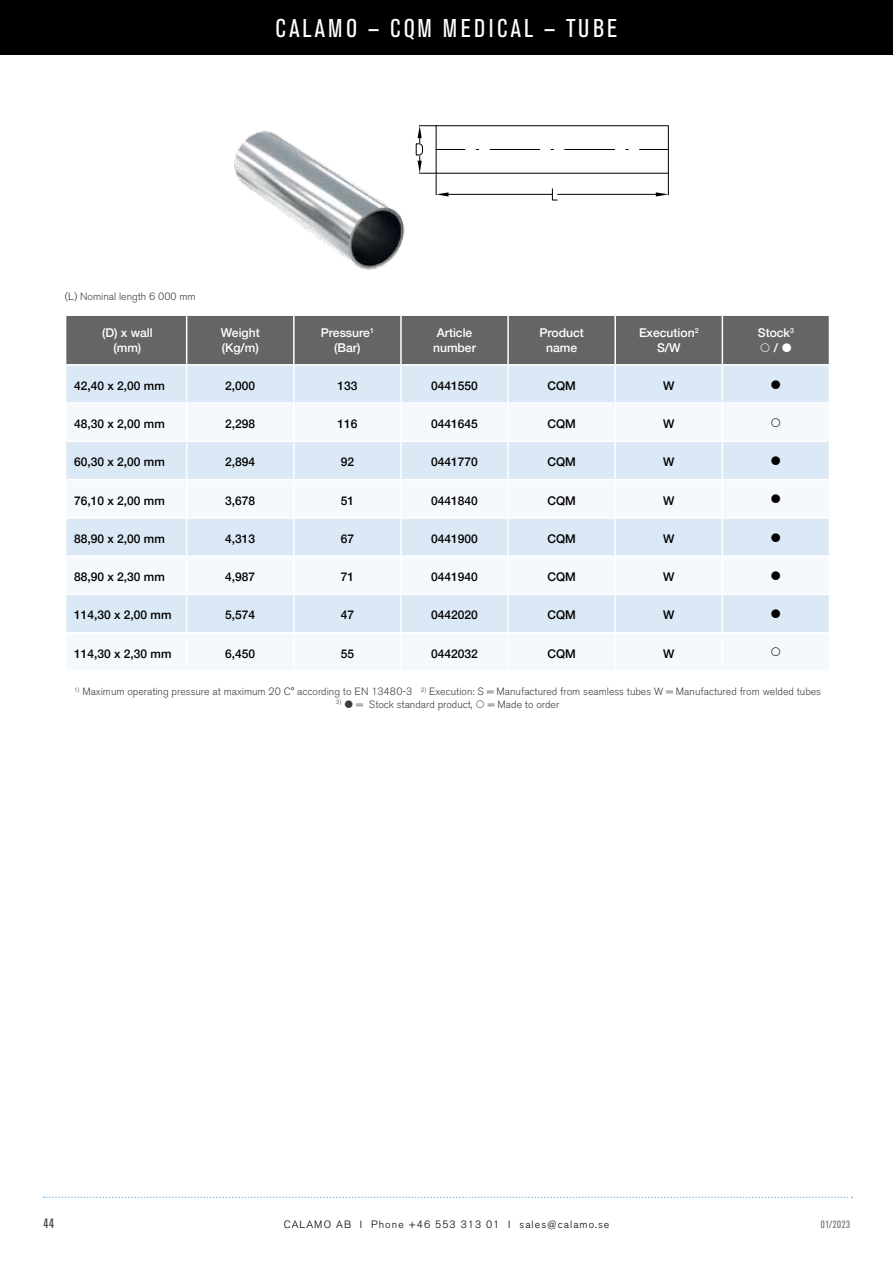
<style>
.page{position:relative;width:893px;height:1263px;background:#fff}
.page>*{position:absolute;margin:0;border:0;box-sizing:border-box;transform-origin:0 0}
.t1{font:condensed 25.5px "Akzidenz Grotesk BE";letter-spacing:.12em;color:#fff}
.t2{font:condensed 13.5px "Akzidenz Grotesk BE";color:#3e3d40}
.t3{font:500 12.15px/14.5px "Helvetica Neue";color:#fff;text-align:center}
.t4{font:500 12px "Helvetica Neue";color:#000}
.t5{font:500 12px "Helvetica Neue";color:#fff}
.t6{font:300 10.5px "Akzidenz Grotesk BE";color:#3e3d40}
.t7{font:300 10.5px "Akzidenz Grotesk BE";letter-spacing:.1em;color:#000}
.t8{font:condensed 10.5px "Akzidenz Grotesk BE";letter-spacing:.05em;color:#707172}
</style>
<div class="page">
<svg style="left:44px;top:1196px;width:808px;height:2px"></svg>
<div style="left:0;top:0;width:893px;height:55px;background:#000"></div>
<img style="left:234px;top:131px;width:171px;height:139px">
<svg style="left:415px;top:125px;width:254px;height:76px"></svg>
<div style="left:66px;top:366px;width:763px;height:36px;background:#dbe8f5"></div>
<svg style="left:66px;top:442px;width:763px;height:190px;fill:#dbe8f5"></svg>
<hr style="left:186px;top:366px;width:1px;height:36px;background:#fff">
<hr style="left:293px;top:366px;width:2px;height:36px;background:#fff">
<hr style="left:400px;top:366px;width:2px;height:36px;background:#fff">
<hr style="left:507px;top:366px;width:2px;height:36px;background:#fff">
<hr style="left:614px;top:366px;width:2px;height:36px;background:#fff">
<hr style="left:722px;top:366px;width:1px;height:36px;background:#fff">
<hr style="left:186px;top:442px;width:1px;height:37px;background:#fff">
<hr style="left:293px;top:442px;width:2px;height:37px;background:#fff">
<hr style="left:400px;top:442px;width:2px;height:37px;background:#fff">
<hr style="left:507px;top:442px;width:2px;height:37px;background:#fff">
<hr style="left:614px;top:442px;width:2px;height:37px;background:#fff">
<hr style="left:722px;top:442px;width:1px;height:37px;background:#fff">
<hr style="left:65px;top:479px;width:122px;height:1px;background:#fff">
<hr style="left:187px;top:479px;width:107px;height:1px;background:#fff">
<hr style="left:186px;top:480px;width:1px;height:37px;background:#fff">
<hr style="left:294px;top:479px;width:107px;height:1px;background:#fff">
<hr style="left:293px;top:480px;width:2px;height:37px;background:#fff">
<hr style="left:401px;top:479px;width:107px;height:1px;background:#fff">
<hr style="left:400px;top:480px;width:2px;height:37px;background:#fff">
<hr style="left:508px;top:479px;width:107px;height:1px;background:#fff">
<hr style="left:507px;top:480px;width:2px;height:37px;background:#fff">
<hr style="left:615px;top:479px;width:107px;height:1px;background:#fff">
<hr style="left:614px;top:480px;width:2px;height:37px;background:#fff">
<hr style="left:722px;top:479px;width:108px;height:1px;background:#fff">
<hr style="left:722px;top:480px;width:1px;height:37px;background:#fff">
<hr style="left:65px;top:517px;width:122px;height:2px;background:#fff">
<hr style="left:187px;top:517px;width:107px;height:2px;background:#fff">
<hr style="left:186px;top:519px;width:1px;height:36px;background:#fff">
<hr style="left:294px;top:517px;width:107px;height:2px;background:#fff">
<hr style="left:293px;top:519px;width:2px;height:36px;background:#fff">
<hr style="left:401px;top:517px;width:107px;height:2px;background:#fff">
<hr style="left:400px;top:519px;width:2px;height:36px;background:#fff">
<hr style="left:508px;top:517px;width:107px;height:2px;background:#fff">
<hr style="left:507px;top:519px;width:2px;height:36px;background:#fff">
<hr style="left:615px;top:517px;width:107px;height:2px;background:#fff">
<hr style="left:614px;top:519px;width:2px;height:36px;background:#fff">
<hr style="left:722px;top:517px;width:108px;height:2px;background:#fff">
<hr style="left:722px;top:519px;width:1px;height:36px;background:#fff">
<hr style="left:65px;top:555px;width:122px;height:2px;background:#fff">
<hr style="left:187px;top:555px;width:107px;height:2px;background:#fff">
<hr style="left:186px;top:557px;width:1px;height:37px;background:#fff">
<hr style="left:294px;top:555px;width:107px;height:2px;background:#fff">
<hr style="left:293px;top:557px;width:2px;height:37px;background:#fff">
<hr style="left:401px;top:555px;width:107px;height:2px;background:#fff">
<hr style="left:400px;top:557px;width:2px;height:37px;background:#fff">
<hr style="left:508px;top:555px;width:107px;height:2px;background:#fff">
<hr style="left:507px;top:557px;width:2px;height:37px;background:#fff">
<hr style="left:615px;top:555px;width:107px;height:2px;background:#fff">
<hr style="left:614px;top:557px;width:2px;height:37px;background:#fff">
<hr style="left:722px;top:555px;width:108px;height:2px;background:#fff">
<hr style="left:722px;top:557px;width:1px;height:37px;background:#fff">
<hr style="left:65px;top:594px;width:122px;height:1px;background:#fff">
<hr style="left:187px;top:594px;width:107px;height:1px;background:#fff">
<hr style="left:186px;top:595px;width:1px;height:37px;background:#fff">
<hr style="left:294px;top:594px;width:107px;height:1px;background:#fff">
<hr style="left:293px;top:595px;width:2px;height:37px;background:#fff">
<hr style="left:401px;top:594px;width:107px;height:1px;background:#fff">
<hr style="left:400px;top:595px;width:2px;height:37px;background:#fff">
<hr style="left:508px;top:594px;width:107px;height:1px;background:#fff">
<hr style="left:507px;top:595px;width:2px;height:37px;background:#fff">
<hr style="left:615px;top:594px;width:107px;height:1px;background:#fff">
<hr style="left:614px;top:595px;width:2px;height:37px;background:#fff">
<hr style="left:722px;top:594px;width:108px;height:1px;background:#fff">
<hr style="left:722px;top:595px;width:1px;height:37px;background:#fff">
<div style="left:66px;top:315px;width:763px;height:50px;background:#646567"></div>
<svg style="left:772px;top:380px;width:8px;height:9px"></svg>
<svg style="left:772px;top:456px;width:8px;height:9px"></svg>
<svg style="left:772px;top:495px;width:8px;height:8px"></svg>
<svg style="left:772px;top:533px;width:8px;height:9px"></svg>
<svg style="left:772px;top:571px;width:8px;height:9px"></svg>
<svg style="left:772px;top:609px;width:8px;height:9px"></svg>
<h1 class="t1" style="left:276px;top:14px;width:343px">CALAMO — CQM MEDICAL — TUBE</h1>
<p class="t6" style="left:65px;top:290px;width:132px">(L) Nominal length 6 000 mm</p>
<p class="t3" style="left:102px;top:325px;width:52px">(D) x wall (mm)</p>
<p class="t3" style="left:221px;top:325px;width:41px;text-align:left">Weight (Kg/m)</p>
<p class="t3" style="left:321px;top:325px;width:55px">Pressure<sup>1 </sup>(Bar)</p>
<p class="t3" style="left:433px;top:325px;width:44px;text-align:left">Article number</p>
<p class="t3" style="left:539px;top:325px;width:46px">Product name</p>
<p class="t3" style="left:639px;top:325px;width:61px">Execution<sup>2<br></sup>S/W</p>
<p class="t3" style="left:758px;top:325px;width:38px">Stock<sup>3</sup></p>
<p class="t5" style="left:774px;top:338px;width:6px">/</p>
<p class="t4" style="left:74px;top:376px;width:92px">42,40 x 2,00 mm</p>
<p class="t4" style="left:225px;top:376px;width:32px">2,000</p>
<p class="t4" style="left:337px;top:376px;width:22px">133</p>
<p class="t4" style="left:431px;top:376px;width:48px">0441550</p>
<p class="t4" style="left:547px;top:376px;width:30px">CQM</p>
<p class="t4" style="left:663px;top:376px;width:13px">W</p>
<p class="t4" style="left:74px;top:414px;width:92px">48,30 x 2,00 mm</p>
<p class="t4" style="left:225px;top:414px;width:32px">2,298</p>
<p class="t4" style="left:337px;top:414px;width:22px">116</p>
<p class="t4" style="left:431px;top:414px;width:48px">0441645</p>
<p class="t4" style="left:547px;top:414px;width:30px">CQM</p>
<p class="t4" style="left:663px;top:414px;width:13px">W</p>
<p class="t4" style="left:74px;top:452px;width:92px">60,30 x 2,00 mm</p>
<p class="t4" style="left:225px;top:452px;width:32px">2,894</p>
<p class="t4" style="left:341px;top:452px;width:15px">92</p>
<p class="t4" style="left:431px;top:452px;width:48px">0441770</p>
<p class="t4" style="left:547px;top:452px;width:30px">CQM</p>
<p class="t4" style="left:663px;top:452px;width:13px">W</p>
<p class="t4" style="left:74px;top:491px;width:92px">76,10 x 2,00 mm</p>
<p class="t4" style="left:225px;top:491px;width:32px">3,678</p>
<p class="t4" style="left:341px;top:491px;width:15px">51</p>
<p class="t4" style="left:431px;top:491px;width:48px">0441840</p>
<p class="t4" style="left:547px;top:491px;width:30px">CQM</p>
<p class="t4" style="left:663px;top:491px;width:13px">W</p>
<p class="t4" style="left:74px;top:529px;width:92px">88,90 x 2,00 mm</p>
<p class="t4" style="left:225px;top:529px;width:32px">4,313</p>
<p class="t4" style="left:341px;top:529px;width:15px">67</p>
<p class="t4" style="left:431px;top:529px;width:48px">0441900</p>
<p class="t4" style="left:547px;top:529px;width:30px">CQM</p>
<p class="t4" style="left:663px;top:529px;width:13px">W</p>
<p class="t4" style="left:74px;top:567px;width:92px">88,90 x 2,30 mm</p>
<p class="t4" style="left:225px;top:567px;width:32px">4,987</p>
<p class="t4" style="left:341px;top:567px;width:15px">71</p>
<p class="t4" style="left:431px;top:567px;width:48px">0441940</p>
<p class="t4" style="left:547px;top:567px;width:30px">CQM</p>
<p class="t4" style="left:663px;top:567px;width:13px">W</p>
<p class="t4" style="left:74px;top:605px;width:99px">114,30 x 2,00 mm</p>
<p class="t4" style="left:225px;top:605px;width:32px">5,574</p>
<p class="t4" style="left:341px;top:605px;width:15px">47</p>
<p class="t4" style="left:431px;top:605px;width:48px">0442020</p>
<p class="t4" style="left:547px;top:605px;width:30px">CQM</p>
<p class="t4" style="left:663px;top:605px;width:13px">W</p>
<p class="t4" style="left:74px;top:644px;width:99px">114,30 x 2,30 mm</p>
<p class="t4" style="left:225px;top:644px;width:32px">6,450</p>
<p class="t4" style="left:341px;top:644px;width:15px">55</p>
<p class="t4" style="left:431px;top:644px;width:48px">0442032</p>
<p class="t4" style="left:547px;top:644px;width:30px">CQM</p>
<p class="t4" style="left:663px;top:644px;width:13px">W</p>
<p class="t6" style="left:74px;top:686px;width:748px"><sup>1)</sup> Maximum operating pressure at maximum 20 C° according to EN 13480-3 <sup>2)</sup> Execution: S = Manufactured from seamless tubes W = Manufactured from welded tubes</p>
<p class="t6" style="left:336px;top:698px;width:138px"><sup>3)</sup> = Stock standard product,</p>
<p class="t6" style="left:488px;top:698px;width:73px">= Made to order</p>
<p class="t2" style="left:44px;top:1216px;width:12px">44</p>
<p class="t7" style="left:284px;top:1218px;width:327px">CALAMO AB I Phone +46 553 313 01 I sales@calamo.se</p>
<p class="t8" style="left:821px;top:1219px;width:31px">01/2023</p>
</div>
